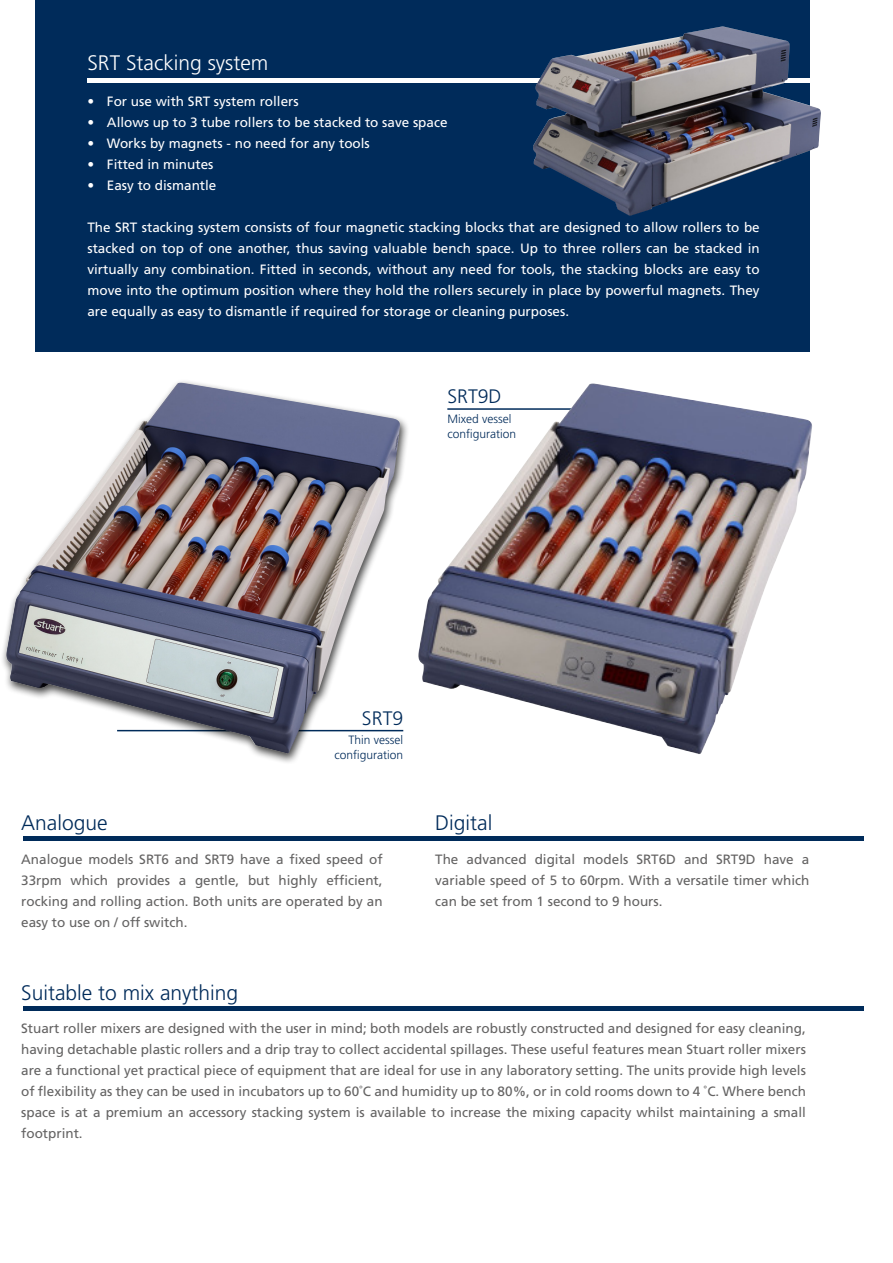
<style>
.page{position:relative;width:893px;height:1263px;background:#fff}
.page>*{position:absolute;margin:0;border:0;box-sizing:border-box;transform-origin:0 0}
.t1{font:300 21px "Frutiger";color:#002b5a}
.t2{font:300 21px "Frutiger";color:#fff}
.t3{font:300 19.5px "Frutiger";color:#002b5a}
.t4{font:13.5px/21px "Frutiger";color:#646363;text-align:justify}
.t5{font:13.5px/21px "Frutiger";color:#fff;text-align:justify}
.t6{font:300 12px/15px "Frutiger";color:#002b5a;text-align:right}
</style>
<div class="page">
<div style="left:36px;top:0;width:774px;height:352px;background:#002b5a"></div>
<hr style="left:87px;top:78px;width:723px;height:4px;background:#fff">
<hr style="left:23px;top:836px;width:841px;height:4px;background:#002b5a">
<img style="left:533px;top:26px;width:288px;height:190px">
<img style="left:5px;top:383px;width:396px;height:371px">
<img style="left:418px;top:383px;width:394px;height:371px">
<hr style="left:23px;top:1006px;width:841px;height:4px;background:#002b5a">
<h1 class="t2" style="left:87px;top:51px;width:182px">SRT Stacking system</h1>
<p class="t5" style="left:87px;top:90px;width:213px">• For use with SRT system rollers</p>
<p class="t5" style="left:87px;top:111px;width:362px">• Allows up to 3 tube rollers to be stacked to save space</p>
<p class="t5" style="left:87px;top:132px;width:284px">• Works by magnets - no need for any tools</p>
<p class="t5" style="left:87px;top:153px;width:128px">• Fitted in minutes</p>
<p class="t5" style="left:87px;top:174px;width:131px">• Easy to dismantle</p>
<p class="t5" style="left:87px;top:216px;width:674px">The SRT stacking system consists of four magnetic stacking blocks that are designed to allow rollers to be stacked on top of one another, thus saving valuable bench space. Up to three rollers can be stacked in virtually any combination. Fitted in seconds, without any need for tools, the stacking blocks are easy to move into the optimum position where they hold the rollers securely in place by powerful magnets. They are equally as easy to dismantle if required for storage or cleaning purposes.</p>
<h2 class="t3" style="left:447px;top:385px;width:56px">SRT9D</h2>
<p class="t6" style="left:447px;top:411px;width:70px;text-align:left">Mixed vessel configuration</p>
<h1 class="t1" style="left:21px;top:811px;width:88px">Analogue</h1>
<h2 class="t3" style="left:362px;top:707px;width:43px">SRT9</h2>
<p class="t6" style="left:335px;top:732px;width:70px">Thin vessel configuration</p>
<p class="t4" style="left:21px;top:848px;width:363px">Analogue models SRT6 and SRT9 have a fixed speed of 33rpm which provides a gentle, but highly efficient, rocking and rolling action. Both units are operated by an easy to use on / off switch.</p>
<h1 class="t1" style="left:21px;top:981px;width:219px">Suitable to mix anything</h1>
<h1 class="t1" style="left:435px;top:811px;width:59px">Digital</h1>
<p class="t4" style="left:435px;top:848px;width:376px">The advanced digital models SRT6D and SRT9D have a variable speed of 5 to 60rpm. With a versatile timer which can be set from 1 second to 9 hours.</p>
<p class="t4" style="left:21px;top:1018px;width:786px">Stuart roller mixers are designed with the user in mind; both models are robustly constructed and designed for easy cleaning, having detachable plastic rollers and a drip tray to collect accidental spillages. These useful features mean Stuart roller mixers are a functional yet practical piece of equipment that are ideal for use in any laboratory setting. The units provide high levels of flexibility as they can be used in incubators up to 60˚C and humidity up to 80%, or in cold rooms down to 4 ˚C. Where bench space is at a premium an accessory stacking system is available to increase the mixing capacity whilst maintaining a small footprint.</p>
</div>
